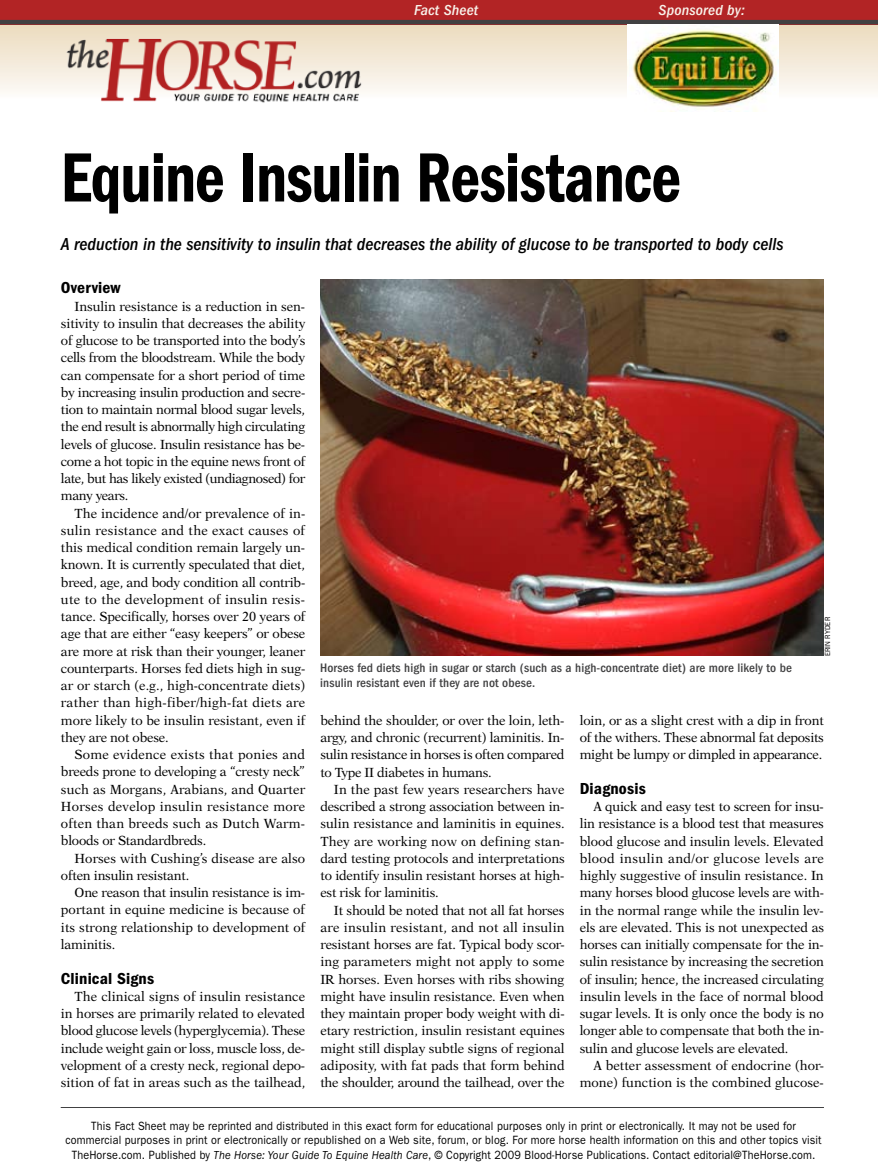
<style>
.page{position:relative;width:878px;height:1175px;background:#fff}
.page>*{position:absolute;margin:0;border:0;box-sizing:border-box;transform-origin:0 0}
.t1{font:72px "ITC Franklin Gothic Std Dm Cd";letter-spacing:-.015em;color:#000;scale:.9 1}
.t2{font:italic 500 condensed 18px "ITC Franklin Gothic Std";color:#000}
.t3{font:16.5px "ITC Franklin Gothic Std Dm Cd";letter-spacing:.01em;color:#000;scale:1.05 1}
.t4{font:italic 500 condensed 15px "ITC Franklin Gothic Std";letter-spacing:.01em;color:#f8f2ea;scale:1.05 1}
.t5{font:13.35px/17.2px "New Aster LT Std";letter-spacing:-.015em;color:#000;text-align:justify;scale:.96 1}
.t6{font:13.35px/17.2px "New Aster LT Std";letter-spacing:.005em;color:#000;scale:.96 1}
.t7{font:500 condensed 12.75px/15px "ITC Franklin Gothic Std";letter-spacing:.01em;color:#414142}
.t8{font:12px/14.4px "ITC Franklin Gothic Std";letter-spacing:.015em;color:#000;text-align:center;scale:.9 1}
.t9{font:7.5px "ITC Franklin Gothic Std";letter-spacing:.015em;color:#000;scale:.95 1}
.s1{font-style:italic}
</style>
<div class="page">
<div style="left:0;top:23px;width:878px;height:81px;background:linear-gradient(to bottom,#ebdabc,#fffefe)"></div>
<hr style="left:61px;top:1107px;width:763px;height:1px;background:#414142">
<img style="left:61px;top:29px;width:309px;height:75px">
<div style="left:0;top:0;width:878px;height:24px;background:#b22425"></div>
<hr style="left:0;top:20px;width:878px;height:4px;background:#414142">
<img style="left:320px;top:279px;width:503px;height:376px">
<img style="left:627px;top:25px;width:151px;height:86px">
<p class="t4" style="left:414px;top:2px;width:63px">Fact Sheet</p>
<p class="t4" style="left:658px;top:2px;width:84px">Sponsored by:</p>
<h1 class="t1" style="left:61px;top:136px;width:691px">Equine Insulin Resistance</h1>
<h2 class="t2" style="left:61px;top:234px;width:724px">A reduction in the sensitivity to insulin that decreases the ability of glucose to be transported to body cells</h2>
<p class="t3" style="left:61px;top:278px;width:58px">Overview</p>
<p class="t5" style="left:61px;top:297px;width:256px;text-indent:14px">Insulin resistance is a reduction in sen&shy;sitivity to insulin that decreases the ability of glucose to be transported into the body’s cells from the bloodstream. While the body can compensate for a short period of time by increasing insulin production and secre&shy;tion to maintain normal blood sugar levels, the end result is abnormally high circulating levels of glucose. Insulin resistance has be&shy;come a hot topic in the equine news front of late, but has likely existed (undiagnosed) for many years.</p>
<p class="t5" style="left:61px;top:504px;width:256px;text-indent:14px">The incidence and/or prevalence of in&shy;sulin resistance and the exact causes of this medical condition remain largely un&shy;known. It is currently speculated that diet, breed, age, and body condition all contrib&shy;ute to the development of insulin resis&shy;tance. Specifically, horses over 20 years of age that are either “easy keepers” or obese are more at risk than their younger, leaner counterparts. Horses fed diets high in sug&shy;ar or starch (e.g., high-concentrate diets) rather than high-fiber/high-fat diets are more likely to be insulin resistant, even if they are not obese.</p>
<p class="t5" style="left:61px;top:746px;width:256px;text-indent:14px">Some evidence exists that ponies and breeds prone to developing a “cresty neck” such as Morgans, Arabians, and Quarter Horses develop insulin resistance more often than breeds such as Dutch Warm&shy;bloods or Standardbreds.</p>
<p class="t6" style="left:61px;top:849px;width:256px;text-indent:14px">Horses with Cushing’s disease are also often insulin resistant.</p>
<p class="t5" style="left:61px;top:884px;width:256px;text-indent:14px">One reason that insulin resistance is im&shy;portant in equine medicine is because of its strong relationship to development of laminitis.</p>
<p class="t3" style="left:61px;top:968px;width:90px">Clinical Signs</p>
<p class="t5" style="left:61px;top:987px;width:256px;text-indent:14px">The clinical signs of insulin resistance in horses are primarily related to elevated blood glucose levels (hyperglycemia). These include weight gain or loss, muscle loss, de&shy;velopment of a cresty neck, regional depo&shy;sition of fat in areas such as the tailhead,</p>
<p class="t9" style="left:823px;top:656px;width:43px;rotate:-90deg">eri n ryder</p>
<p class="t7" style="left:320px;top:660px;width:473px">Horses fed diets high in sugar or starch (such as a high-concentrate diet) are more likely to be insulin resistant even if they are not obese.</p>
<p class="t5" style="left:579px;top:711px;width:256px">loin, or as a slight crest with a dip in front of the withers. These abnormal fat deposits might be lumpy or dimpled in appearance.</p>
<p class="t3" style="left:579px;top:779px;width:64px">Diagnosis</p>
<p class="t5" style="left:579px;top:798px;width:256px;text-indent:14px">A quick and easy test to screen for insu&shy;lin resistance is a blood test that measures blood glucose and insulin levels. Elevated blood insulin and/or glucose levels are highly suggestive of insulin resistance. In many horses blood glucose levels are with&shy;in the normal range while the insulin lev&shy;els are elevated. This is not unexpected as horses can initially compensate for the in&shy;sulin resistance by increasing the secretion of insulin; hence, the increased circulating insulin levels in the face of normal blood sugar levels. It is only once the body is no longer able to compensate that both the in&shy;sulin and glucose levels are elevated.</p>
<p class="t6" style="left:579px;top:1056px;width:256px;text-align:right">A better assessment of endocrine (hor&shy;mone) function is the combined glucose-</p>
<p class="t8" style="left:66px;top:1118px;width:841px">This Fact Sheet may be reprinted and distributed in this exact form for educational purposes only in print or electronically. It may not be used for commercial purposes in print or electronically or republished on a Web site, forum, or blog. For more horse health information on this and other topics visit<br>TheHorse.com. Published by <span class="s1">The Horse: Your Guide To Equine Health Care</span>, © Copyright 2009 Blood-Horse Publications. Contact editorial@TheHorse.com.</p>
<p class="t5" style="left:320px;top:711px;width:256px">behind the shoulder, or over the loin, leth&shy;argy, and chronic (recurrent) laminitis. In&shy;sulin resistance in horses is often compared to Type II diabetes in humans.</p>
<p class="t5" style="left:320px;top:780px;width:256px;text-indent:14px">In the past few years researchers have described a strong association between in&shy;sulin resistance and laminitis in equines.<br>They are working now on defining stan&shy;dard testing protocols and interpretations to identify insulin resistant horses at high&shy;est risk for laminitis.</p>
<p class="t5" style="left:320px;top:901px;width:256px;text-indent:14px">It should be noted that not all fat horses are insulin resistant, and not all insulin resistant horses are fat. Typical body scor&shy;ing parameters might not apply to some IR horses. Even horses with ribs showing might have insulin resistance. Even when they maintain proper body weight with di&shy;etary restriction, insulin resistant equines might still display subtle signs of regional adiposity, with fat pads that form behind the shoulder, around the tailhead, over the</p>
</div>
